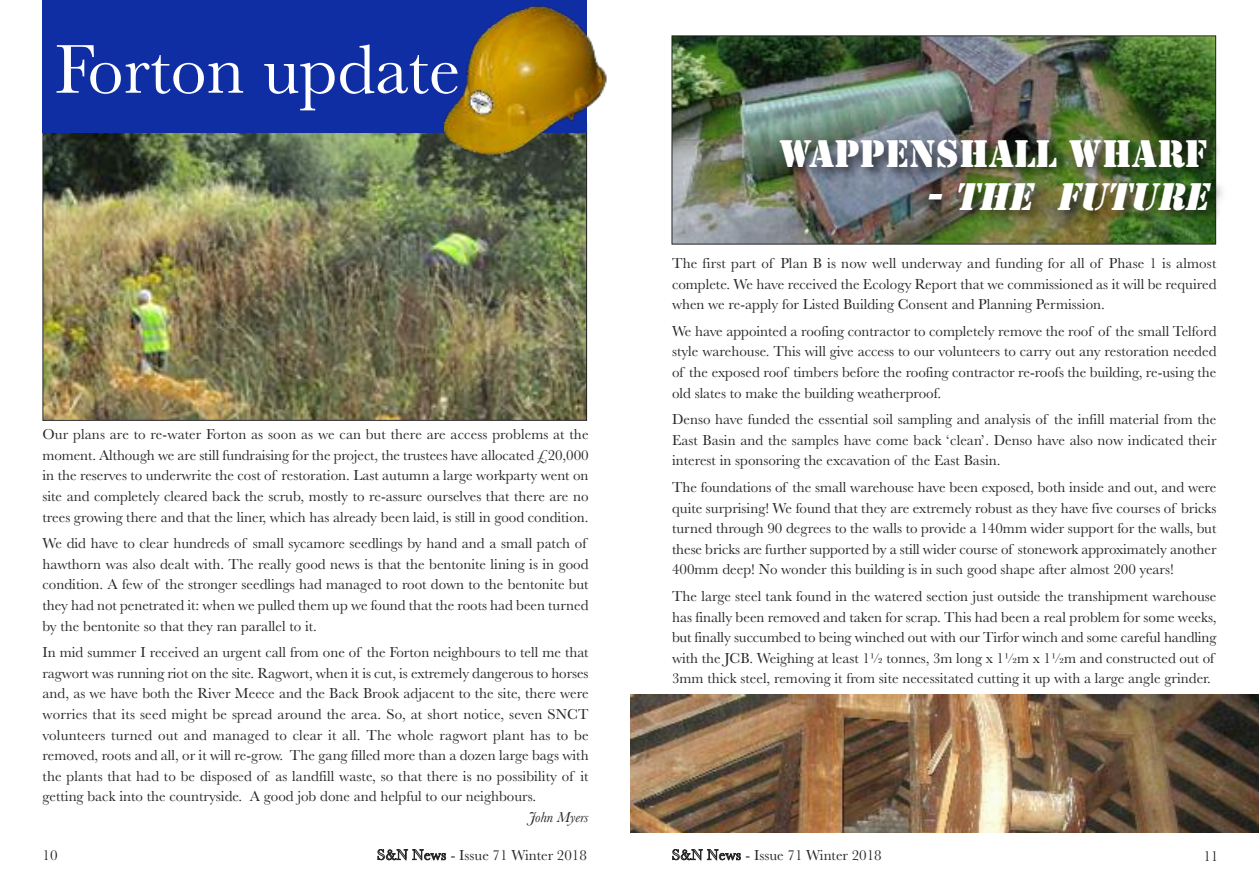
<style>
.page{position:relative;width:1259px;height:893px;background:#fff}
.page>*{position:absolute;margin:0;border:0;box-sizing:border-box;transform-origin:0 0}
.t1{font:71.85px "Baskerville";color:#fff}
.t2{font:35.85px "Stencil Std";color:#fff}
.t3{font:italic 35.85px "Stencil Std";color:#fff}
.t4{font:15px/20.5px "Baskerville";color:#272526;text-align:justify}
.t5{font:italic 15px "Baskerville";color:#272526}
.s1{font-size:72px;color:#0f2ea3}
.s2{color:#fff}
</style>
<div class="page">
<img style="left:45px;top:132px;width:540px;height:287px">
<div style="left:43px;top:0;width:544px;height:132px;background:#0f2ea3"></div>
<img style="left:673px;top:37px;width:541px;height:86px">
<img style="left:671px;top:123px;width:552px;height:122px">
<img style="left:630px;top:695px;width:629px;height:138px">
<img style="left:430px;top:6px;width:177px;height:156px">
<h1 class="t1" style="left:43px;top:26px;width:419px"><span class="s1">I</span>Forton update</h1>
<p class="t4" style="left:43px;top:424px;width:547px">Our plans are to re-water Forton as soon as we can but there are access problems at the moment. Although we are still fundraising for the project, the trustees have allocated £20,000 in the reserves to underwrite the cost of restoration. Last autumn a large workparty went on site and completely cleared back the scrub, mostly to re-assure ourselves that there are no trees growing there and that the liner, which has already been laid, is still in good condition.</p>
<p class="t4" style="left:43px;top:533px;width:547px;text-align:left">We did have to clear hundreds of small sycamore seedlings by hand and a small patch of hawthorn was also dealt with. The really good news is that the bentonite lining is in good condition. A few of the stronger seedlings had managed to root down to the bentonite but they had not penetrated it: when we pulled them up we found that the roots had been turned by the bentonite so that they ran parallel to it.</p>
<p class="t4" style="left:43px;top:642px;width:547px">In mid summer I received an urgent call from one of the Forton neighbours to tell me that ragwort was running riot on the site. Ragwort, when it is cut, is extremely dangerous to horses and, as we have both the River Meece and the Back Brook adjacent to the site, there were worries that its seed might be spread around the area. So, at short notice, seven SNCT volunteers turned out and managed to clear it all. The whole ragwort plant has to be removed, roots and all, or it will re-grow. The gang filled more than a dozen large bags with the plants that had to be disposed of as landfill waste, so that there is no possibility of it getting back into the countryside. A good job done and helpful to our neighbours.</p>
<p class="t5" style="left:529px;top:808px;width:61px">John Myers</p>
<h2 class="t2" style="left:779px;top:133px;width:430px">WAPPENSHALL WHARF</h2>
<h2 class="t3" style="left:923px;top:176px;width:291px">- THE FUTURE</h2>
<p class="t4" style="left:672px;top:253px;width:546px">The first part of Plan B is now well underway and funding for all of Phase 1 is almost complete. We have received the Ecology Report that we commissioned as it will be required when we re-apply for Listed Building Consent and Planning Permission.</p>
<p class="t4" style="left:672px;top:320px;width:546px">We have appointed a roofing contractor to completely remove the roof of the small Telford style warehouse. This will give access to our volunteers to carry out any restoration needed of the exposed roof timbers before the roofing contractor re-roofs the building, re-using the old slates to make the building weatherproof.</p>
<p class="t4" style="left:672px;top:409px;width:546px">Denso have funded the essential soil sampling and analysis of the infill material from the East Basin and the samples have come back ‘clean’. Denso have also now indicated their interest in sponsoring the excavation of the East Basin.</p>
<p class="t4" style="left:672px;top:477px;width:546px">The foundations of the small warehouse have been exposed, both inside and out, and were quite surprising! We found that they are extremely robust as they have five courses of bricks turned through 90 degrees to the walls to provide a 140mm wider support for the walls, but these bricks are further supported by a still wider course of stonework approximately another 400mm deep! No wonder this building is in such good shape after almost 200 years!</p>
<p class="t4" style="left:672px;top:586px;width:546px;text-align:left">The large steel tank found in the watered section just outside the transhipment warehouse has finally been removed and taken for scrap. This had been a real problem for some weeks, but finally succumbed to being winched out with our Tirfor winch and some careful handling with the JCB. Weighing at least 1½ tonnes, 3m long x 1½m x 1½m and constructed out of 3mm thick steel, removing it from site necessitated cutting it up with a large angle grinder.</p>
<p class="t4" style="left:43px;top:844px;width:16px">10</p>
<p class="t4" style="left:377px;top:844px;width:211px"><span class="s2">S&amp;N News</span> - Issue 71 Winter 2018</p>
<p class="t4" style="left:672px;top:844px;width:211px"><span class="s2">S&amp;N News</span> - Issue 71 Winter 2018</p>
<p class="t4" style="left:1203px;top:845px;width:17px">11</p>
</div>
